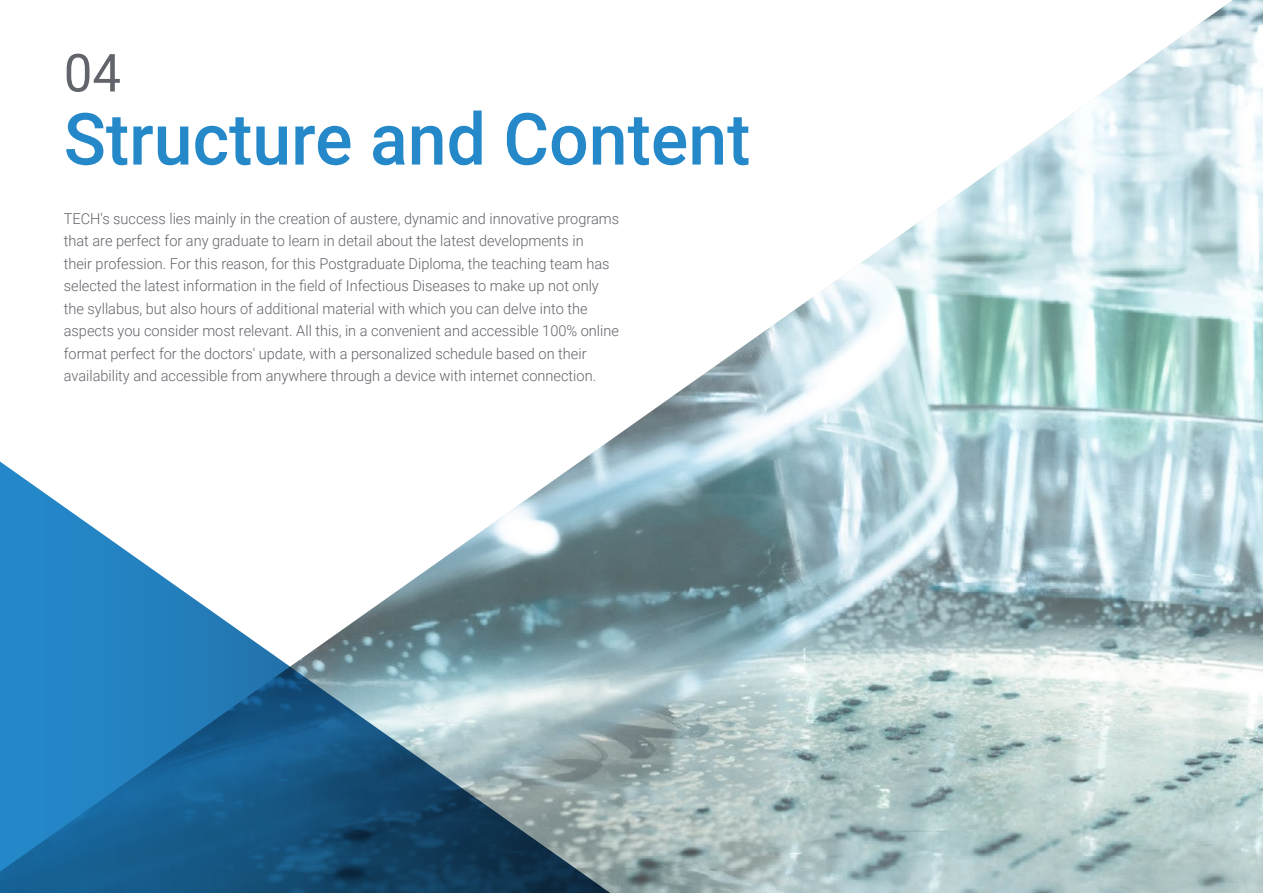
<style>
.page{position:relative;width:1263px;height:893px;background:#fff}
.page>*{position:absolute;margin:0;border:0;box-sizing:border-box;transform-origin:0 0}
.t1{font:500 72px "Roboto";color:#2488c9}
.t2{font:52.5px "Roboto";color:#61646a}
.t3{font:300 15px/22.5px "Roboto";color:#61646a}
</style>
<div class="page">
<img style="left:602px;top:0;width:661px;height:893px">
<svg style="left:0;top:446px;width:640px;height:447px"></svg>
<h2 class="t2" style="left:64px;top:36px;width:59px">04</h2>
<h1 class="t1" style="left:64px;top:89px;width:688px">Structure and Content</h1>
<p class="t3" style="left:64px;top:207px;width:557px">TECH's success lies mainly in the creation of austere, dynamic and innovative programs that are perfect for any graduate to learn in detail about the latest developments in<br>their profession. For this reason, for this Postgraduate Diploma, the teaching team has selected the latest information in the field of Infectious Diseases to make up not only the syllabus, but also hours of additional material with which you can delve into the aspects you consider most relevant. All this, in a convenient and accessible 100% online format perfect for the doctors' update, with a personalized schedule based on their availability and accessible from anywhere through a device with internet connection.</p>
</div>
